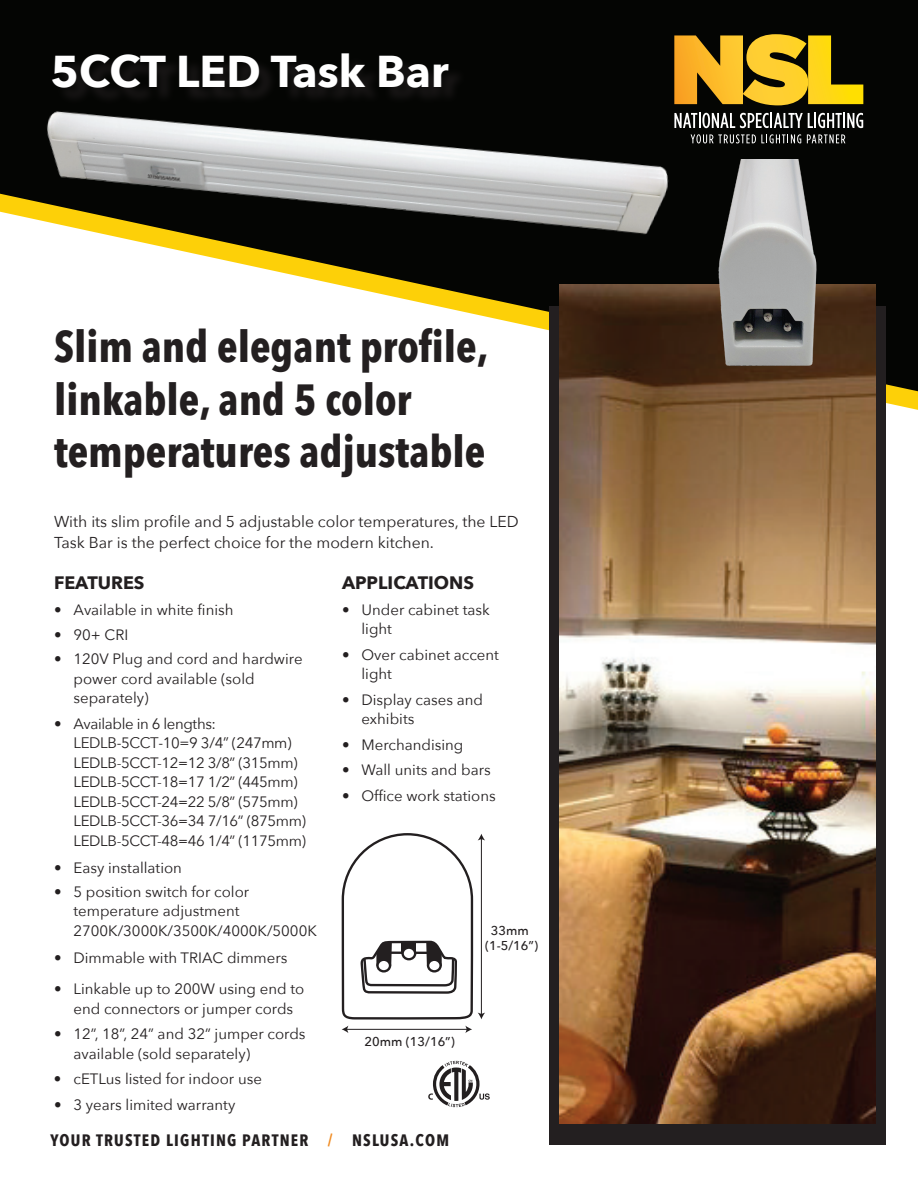
<style>
.page{position:relative;width:918px;height:1188px;background:#fff}
.page>*{position:absolute;margin:0;border:0;box-sizing:border-box;transform-origin:0 0}
.t1{font:700 44.4px "Avenir Next";color:#fff}
.t2{font:700 43.5px/52.5px "Avenir Next Condensed";color:#231f20}
.t3{font:700 18px "Avenir Next";color:#231f20}
.t4{font:700 16.5px "Avenir Next Condensed";letter-spacing:.075em;color:#231f20}
.t5{font:15.75px/21px "Avenir Next";color:#231f20}
.t6{font:15px/19.5px "Avenir Next";color:#231f20}
.t7{font:15px/19.5px "Avenir Next";letter-spacing:-.025em;color:#231f20}
.t8{font:500 12.9px/15.5px "Avenir Next";color:#231f20;text-align:center}
.s1{color:#f08b21}
</style>
<div class="page">
<svg style="left:0;top:0;width:918px;height:391px;fill:#040503"></svg>
<img style="left:24px;top:78px;width:664px;height:186px">
<div style="left:55px;top:55px;width:412px;height:51px;background:#090907"></div>
<div style="left:549px;top:306px;width:337px;height:839px;background:#231f20"></div>
<svg style="left:428px;top:1061px;width:62px;height:46px"></svg>
<img style="left:559px;top:285px;width:316px;height:838px">
<img style="left:703px;top:159px;width:129px;height:217px">
<svg style="left:341px;top:833px;width:144px;height:200px"></svg>
<svg style="left:674px;top:113px;width:189px;height:15px"></svg>
<svg style="left:674px;top:34px;width:189px;height:71px;background:#b18b1b"></svg>
<svg style="left:691px;top:134px;width:110px;height:9px"></svg>
<svg style="left:807px;top:134px;width:38px;height:9px"></svg>
<h1 class="t1" style="left:50px;top:33px;width:400px">5CCT LED Task Bar</h1>
<h2 class="t2" style="left:54px;top:320px;width:436px">Slim and elegant profile, linkable, and 5 color temperatures adjustable</h2>
<p class="t5" style="left:54px;top:511px;width:466px">With its slim profile and 5 adjustable color temperatures, the LED<br>Task Bar is the perfect choice for the modern kitchen.</p>
<p class="t3" style="left:54px;top:567px;width:92px">FEATURES</p>
<p class="t6" style="left:54px;top:599px;width:181px">• Available in white finish</p>
<p class="t6" style="left:54px;top:625px;width:76px">• 90+ CRI</p>
<p class="t6" style="left:74px;top:649px;width:231px;text-indent:-20px">• 120V Plug and cord and hardwire power cord available (sold separately)</p>
<p class="t7" style="left:73px;top:713px;width:234px;text-indent:-19px">• Available in 6 lengths:<br>LEDLB-5CCT-10=9 3/4” (247mm)<br>LEDLB-5CCT-12=12 3/8” (315mm)<br>LEDLB-5CCT-18=17 1/2” (445mm)<br>LEDLB-5CCT-24=22 5/8” (575mm)<br>LEDLB-5CCT-36=34 7/16” (875mm)<br>LEDLB-5CCT-48=46 1/4” (1175mm)</p>
<p class="t6" style="left:54px;top:857px;width:129px">• Easy installation</p>
<p class="t6" style="left:74px;top:881px;width:245px;text-indent:-20px">• 5 position switch for color temperature adjustment<br>2700K/3000K/3500K/4000K/5000K</p>
<p class="t6" style="left:54px;top:947px;width:235px">• Dimmable with TRIAC dimmers</p>
<p class="t6" style="left:54px;top:979px;width:252px;text-align:center">• Linkable up to 200W using end to end connectors or jumper cords</p>
<p class="t6" style="left:73px;top:1024px;width:234px;text-indent:-19px">• 12”, 18”, 24” and 32” jumper cords available (sold separately)</p>
<p class="t6" style="left:54px;top:1069px;width:210px">• cETLus listed for indoor use</p>
<p class="t6" style="left:54px;top:1094px;width:183px">• 3 years limited warranty</p>
<p class="t3" style="left:342px;top:567px;width:134px">APPLICATIONS</p>
<p class="t6" style="left:362px;top:599px;width:130px;text-indent:-20px">• Under cabinet task light</p>
<p class="t6" style="left:362px;top:644px;width:139px;text-indent:-20px">• Over cabinet accent light</p>
<p class="t6" style="left:362px;top:689px;width:123px;text-indent:-20px">• Display cases and exhibits</p>
<p class="t6" style="left:342px;top:734px;width:123px">• Merchandising</p>
<p class="t6" style="left:342px;top:760px;width:150px">• Wall units and bars</p>
<p class="t6" style="left:342px;top:785px;width:155px">• Office work stations</p>
<p class="t8" style="left:485px;top:922px;width:55px">33mm (1-5/16”)</p>
<p class="t8" style="left:365px;top:1033px;width:92px">20mm (13/16”)</p>
<p class="t4" style="left:50px;top:1130px;width:400px">YOUR TRUSTED LIGHTING PARTNER <span class="s1">/</span> NSLUSA.COM</p>
</div>
